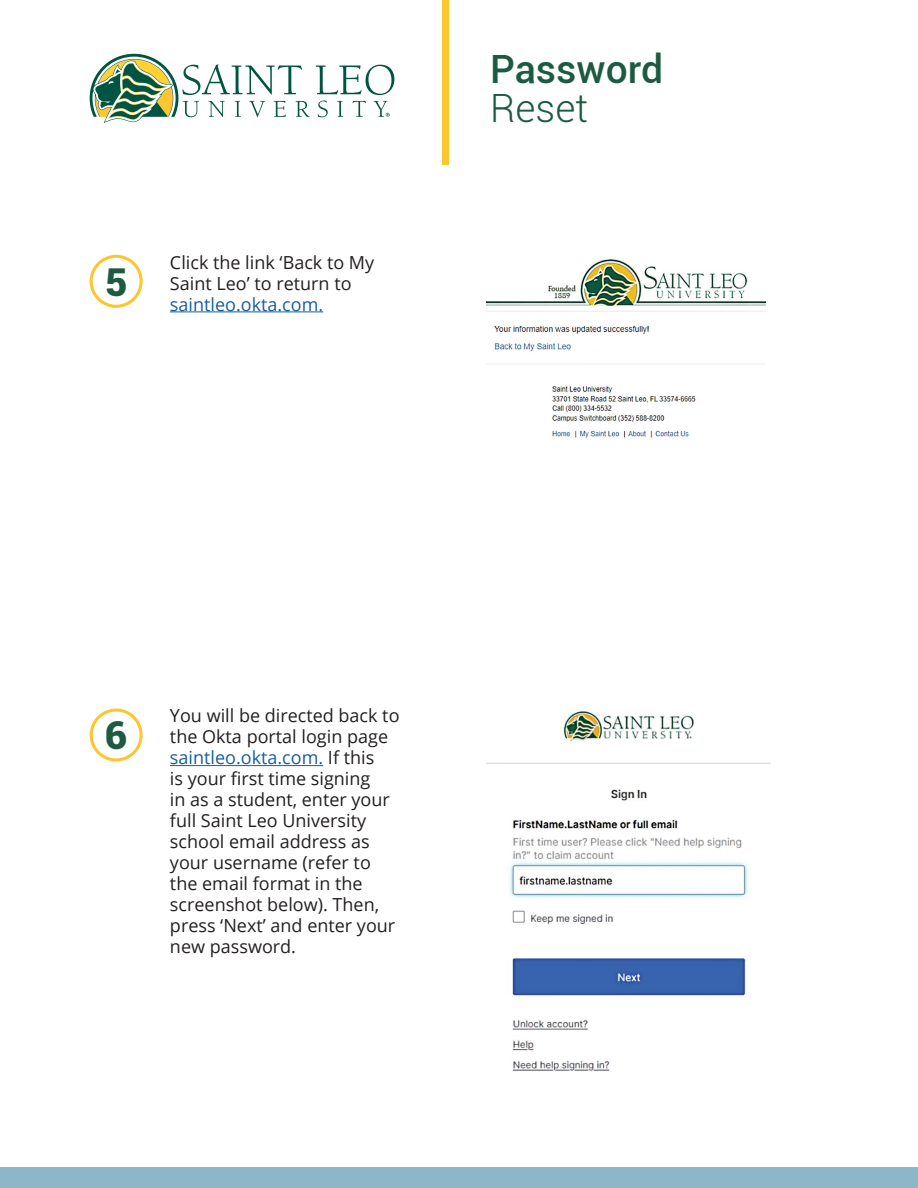
<style>
.page{position:relative;width:918px;height:1188px;background:#fff}
.page>*{position:absolute;margin:0;border:0;box-sizing:border-box;transform-origin:0 0}
.t1{font:500 39px "Roboto";color:#1c5a41}
.t2{font:300 39px "Roboto";color:#1c5a41}
.t3{font:900 38.4px "Roboto";color:#1c5a41}
.t4{font:18px/21px "Open Sans";color:#231f20}
.t5{font:18px "Open Sans";color:#175d9e}
.s1{color:#175d9e}
</style>
<div class="page">
<div style="left:0;top:1167px;width:918px;height:21px;background:#8bb7c8"></div>
<div style="left:442px;top:0;width:6px;height:164px;background:#fec62e"></div>
<hr style="left:170px;top:311px;width:153px;height:1px;background:#175d9e">
<hr style="left:170px;top:765px;width:153px;height:1px;background:#175d9e">
<svg style="left:316px;top:65px;width:78px;height:52px"></svg>
<svg style="left:90px;top:54px;width:220px;height:69px"></svg>
<div style="left:90px;top:255px;width:53px;height:53px;border:3px solid #fec62e;border-radius:50%"></div>
<img style="left:486px;top:259px;width:280px;height:179px">
<div style="left:90px;top:708px;width:53px;height:53px;border:3px solid #fec62e;border-radius:50%"></div>
<img style="left:486px;top:711px;width:284px;height:360px">
<p class="t3" style="left:105px;top:255px;width:24px">5</p>
<p class="t4" style="left:170px;top:251px;width:206px">Click the link ‘Back to My<br>Saint Leo’ to return to</p>
<p class="t5" style="left:170px;top:292px;width:155px">saintleo.okta.com.</p>
<p class="t1" style="left:490px;top:42px;width:175px">Password</p>
<h1 class="t2" style="left:490px;top:81px;width:100px">Reset</h1>
<p class="t3" style="left:105px;top:709px;width:24px">6</p>
<p class="t4" style="left:170px;top:705px;width:231px">You will be directed back to the Okta portal login page <span class="s1">saintleo.okta.com.</span> If this</p>
<p class="t4" style="left:170px;top:768px;width:202px">is your first time signing</p>
<p class="t4" style="left:170px;top:789px;width:221px">in as a student, enter your full Saint Leo University school email address as</p>
<p class="t4" style="left:170px;top:852px;width:202px">your username (refer to</p>
<p class="t4" style="left:170px;top:873px;width:194px">the email format in the</p>
<p class="t4" style="left:170px;top:894px;width:211px">screenshot below). Then,</p>
<p class="t4" style="left:170px;top:915px;width:227px">press ‘Next’ and enter your new password.</p>
</div>
